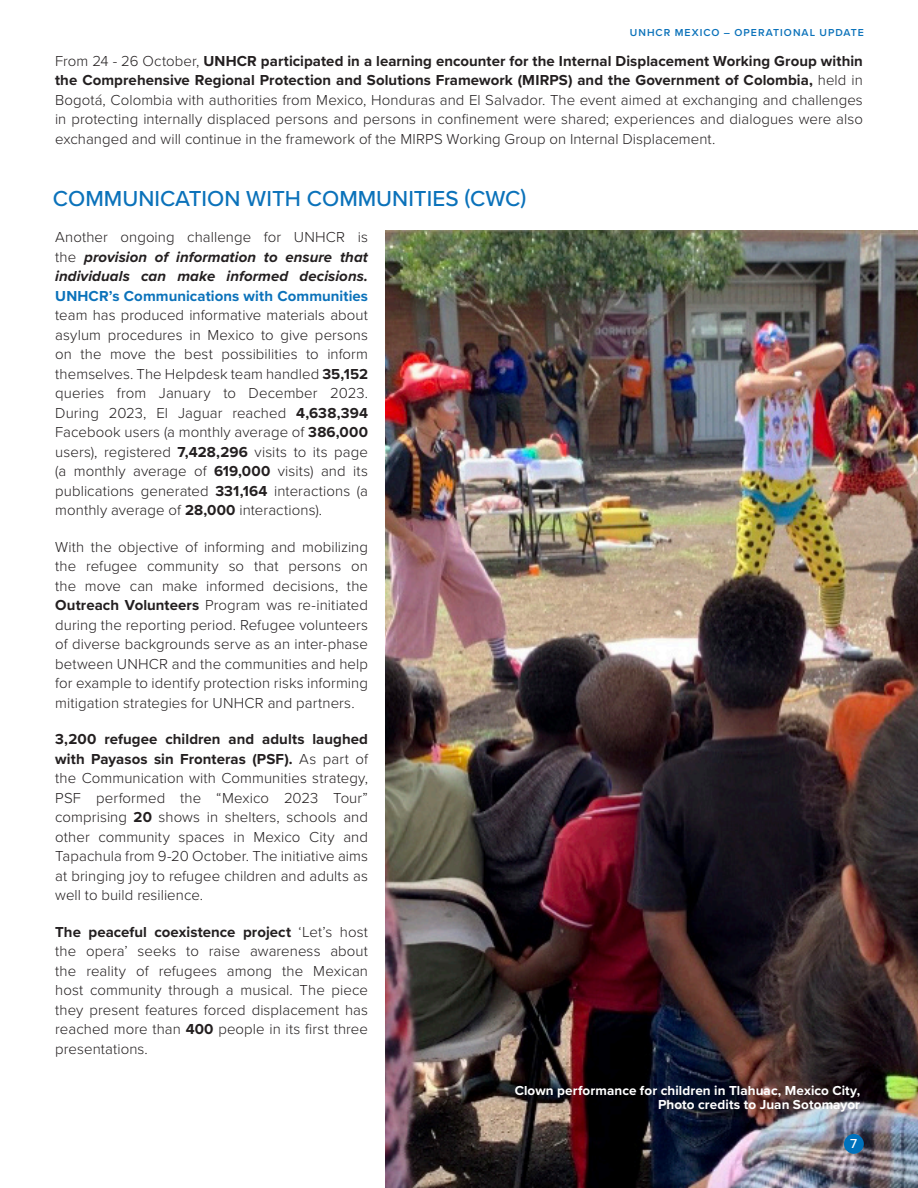
<style>
.page{position:relative;width:918px;height:1188px;background:#fff}
.page>*{position:absolute;margin:0;border:0;box-sizing:border-box;transform-origin:0 0}
.t1{font:500 22.5px "Proxima Nova";color:#0b72ba}
.t2{font:300 15px/19.5px "Proxima Nova";letter-spacing:.005em;color:#231f20;text-align:justify}
.CAPTIOSN{font:700 13.5px/13.5px "Proxima Nova";letter-spacing:.01em;color:#fff;text-align:right}
.t3{font:500 13.5px "Proxima Nova";color:#fff}
.t4{font:600 10.5px "Proxima Nova";letter-spacing:.1em;color:#0b72ba}
.s1{font-weight:700}
.s2{font-weight:700;font-style:italic}
.s3{font-weight:700;color:#0b72ba}
</style>
<div class="page">
<img style="left:385px;top:231px;width:533px;height:957px">
<div style="left:844px;top:1134px;width:20px;height:20px;background:#0072bc;border-radius:50%"></div>
<p class="t4" style="left:630px;top:24px;width:236px">UNHCR MEXICO – OPERATIONAL UPDATE</p>
<p class="t2" style="left:55px;top:50px;width:809px">From 24 - 26 October, <span class="s1">UNHCR participated in a learning encounter for the Internal Displacement Working Group within the Comprehensive Regional Protection and Solutions Framework (MIRPS) and the Government of Colombia,</span> held in Bogotá, Colombia with authorities from Mexico, Honduras and El Salvador. The event aimed at exchanging and challenges in protecting internally displaced persons and persons in confinement were shared; experiences and dialogues were also exchanged and will continue in the framework of the MIRPS Working Group on Internal Displacement.</p>
<p class="t1" style="left:53px;top:182px;width:475px">COMMUNICATION WITH COMMUNITIES (CWC)</p>
<p class="t2" style="left:55px;top:227px;width:314px">Another ongoing challenge for UNHCR is the <span class="s2">provision of information to ensure that individuals can make informed decisions.<br></span><span class="s3">UNHCR’s Communications with Communities </span>team has produced informative materials about asylum procedures in Mexico to give persons on the move the best possibilities to inform themselves. The Helpdesk team handled <span class="s1">35,152 </span>queries from January to December 2023.<br>During 2023, El Jaguar reached <span class="s1">4,638,394<br></span>Facebook users (a monthly average of <span class="s1">386,000 </span>users), registered <span class="s1">7,428,296</span> visits to its page (a monthly average of <span class="s1">619,000</span> visits) and its publications generated <span class="s1">331,164</span> interactions (a monthly average of <span class="s1">28,000</span> interactions).</p>
<p class="t2" style="left:55px;top:536px;width:314px">With the objective of informing and mobilizing the refugee community so that persons on the move can make informed decisions, the <span class="s1">Outreach Volunteers</span> Program was re-initiated during the reporting period. Refugee volunteers of diverse backgrounds serve as an inter-phase between UNHCR and the communities and help for example to identify protection risks informing mitigation strategies for UNHCR and partners.</p>
<p class="t2" style="left:55px;top:729px;width:314px"><span class="s1">3,200 refugee children and adults laughed with Payasos sin Fronteras (PSF).</span> As part of the Communication with Communities strategy, PSF performed the “Mexico 2023 Tour” comprising <span class="s1">20</span> shows in shelters, schools and other community spaces in Mexico City and Tapachula from 9-20 October. The initiative aims at bringing joy to refugee children and adults as well to build resilience.</p>
<p class="t2" style="left:55px;top:921px;width:314px"><span class="s1">The peaceful coexistence project</span> ‘Let’s host the opera’ seeks to raise awareness about the reality of refugees among the Mexican host community through a musical. The piece they present features forced displacement has reached more than <span class="s1">400</span> people in its first three presentations.</p>
<p class="CAPTIOSN" style="left:515px;top:1084px;width:347px">Clown performance for children in Tlahuac, Mexico City,<br>Photo credits to Juan Sotomayor</p>
<p class="t3" style="left:850px;top:1133px;width:9px">7</p>
</div>
